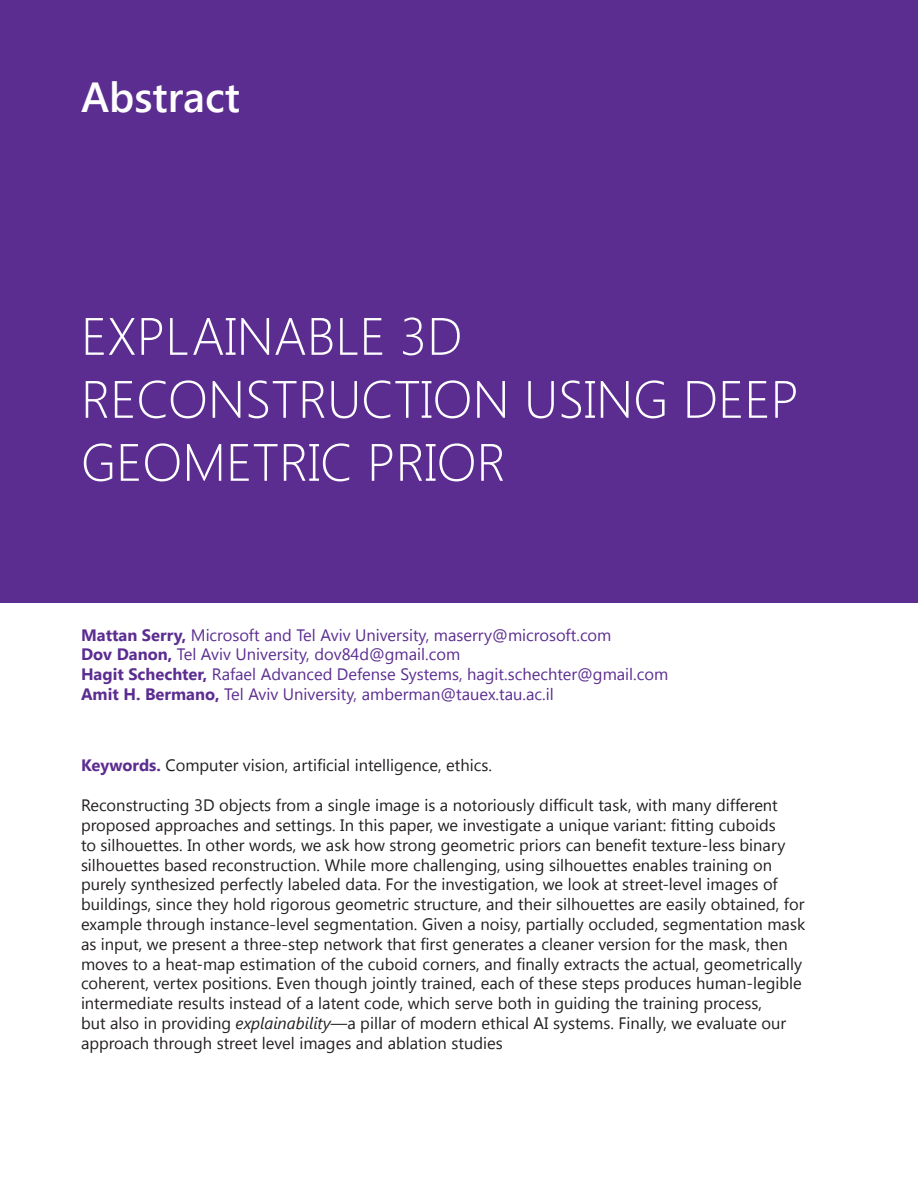
<style>
.page{position:relative;width:918px;height:1188px;background:#fff}
.page>*{position:absolute;margin:0;border:0;box-sizing:border-box;transform-origin:0 0}
.t1{font:300 52.5px/63px "Segoe UI";color:#fff}
.t2{font:600 42px "Segoe UI";color:#fff}
.Abstract{font:16.5px/19.8px "Segoe UI";color:#231f20}
.t3{font:16.5px "Segoe UI";color:#5c2d91}
.s1{font-weight:700}
.s2{font-weight:700;color:#5c2d91}
.s3{font-family:"Adobe Caslon Pro"}
.s4{font-style:italic}
</style>
<div class="page">
<div style="left:0;top:0;width:918px;height:602px;background:#5c2d91"></div>
<p class="t2" style="left:81px;top:63px;width:161px">Abstract</p>
<p class="t1" style="left:81px;top:303px;width:720px">EXPLAINABLE 3D<br>RECONSTRUCTION USING DEEP<br>GEOMETRIC PRIOR</p>
<p class="t3" style="left:81px;top:623px;width:532px"><span class="s1">Mattan Serry,</span> Microsoft and Tel Aviv University, maserry@microsoft.com</p>
<p class="t3" style="left:81px;top:643px;width:381px"><span class="s1">Dov Danon,</span> Tel Aviv University, dov84d@gmail.com</p>
<p class="t3" style="left:81px;top:663px;width:589px"><span class="s1">Hagit Schechter,</span> Rafael Advanced Defense Systems, hagit.schechter@gmail.com</p>
<p class="t3" style="left:81px;top:683px;width:474px"><span class="s1">Amit H. Bermano,</span> Tel Aviv University, amberman@tauex.tau.ac.il</p>
<p class="Abstract" style="left:81px;top:754px;width:413px"><span class="s2">Keywords.</span> Computer vision, artificial intelligence, ethics.</p>
<p class="Abstract" style="left:81px;top:795px;width:726px">Reconstructing 3D objects from a single image is a notoriously difficult task, with many different proposed approaches and settings. In this paper, we investigate a unique variant: fitting cuboids<br>to silhouettes. In other words, we ask how strong geometric priors can benefit texture-less binary silhouettes based reconstruction. While more challenging, using silhouettes enables training on purely synthesized perfectly labeled data. For the investigation, we look at street-level images of buildings, since they hold rigorous geometric structure, and their silhouettes are easily obtained, for example through instance<span class="s3">-</span>level segmentation. Given a noisy, partially occluded, segmentation mask as input, we present a three<span class="s3">-</span>step network that first generates a cleaner version for the mask, then moves to a heat-map estimation of the cuboid corners, and finally extracts the actual, geometrically coherent, vertex positions. Even though jointly trained, each of these steps produces human-legible intermediate results instead of a latent code, which serve both in guiding the training process,<br>but also in providing <span class="s4">explainability</span>—a pillar of modern ethical AI systems. Finally, we evaluate our approach through street level images and ablation studies</p>
</div>
